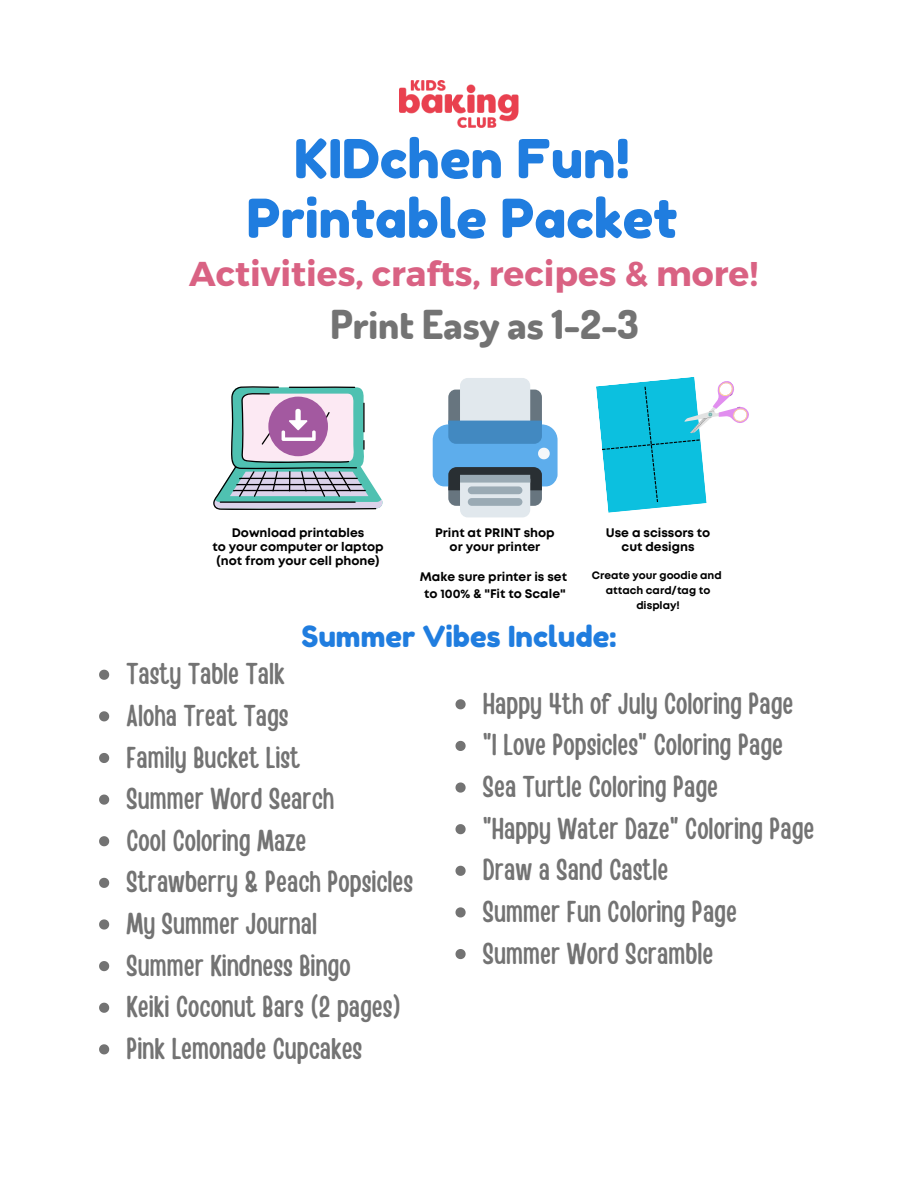
<style>
.page{position:relative;width:918px;height:1188px;background:#fff}
.page>*{position:absolute;margin:0;border:0;box-sizing:border-box;transform-origin:0 0}
.t1{font:53.55px "Fredoka One";color:#207ddf}
.t2{font:800 39.75px "Dosis";color:#737373}
.t3{font:700 34.5px "Montserrat";color:#d96283}
.t4{font:30px "Handy Casual Condensed";color:#737373}
.t5{font:29.1px "Fredoka One";color:#207ddf}
.t6{font:700 12.45px "Mont";color:#000}
.t7{font:700 10.65px "Mont";color:#000}
</style>
<div class="page">
<svg style="left:213px;top:386px;width:170px;height:124px"></svg>
<svg style="left:433px;top:378px;width:125px;height:139px"></svg>
<svg style="left:596px;top:377px;width:153px;height:136px"></svg>
<img style="left:399px;top:80px;width:119px;height:47px">
<svg style="left:99px;top:670px;width:10px;height:10px"></svg>
<svg style="left:99px;top:711px;width:10px;height:10px"></svg>
<svg style="left:99px;top:753px;width:10px;height:10px"></svg>
<svg style="left:99px;top:795px;width:10px;height:10px"></svg>
<svg style="left:99px;top:836px;width:10px;height:10px"></svg>
<svg style="left:99px;top:878px;width:10px;height:10px"></svg>
<svg style="left:99px;top:919px;width:10px;height:11px"></svg>
<svg style="left:99px;top:961px;width:10px;height:10px"></svg>
<svg style="left:99px;top:1003px;width:10px;height:10px"></svg>
<svg style="left:99px;top:1044px;width:10px;height:10px"></svg>
<svg style="left:455px;top:699px;width:11px;height:10px"></svg>
<svg style="left:455px;top:741px;width:11px;height:10px"></svg>
<svg style="left:455px;top:782px;width:11px;height:11px"></svg>
<svg style="left:455px;top:824px;width:11px;height:10px"></svg>
<svg style="left:455px;top:866px;width:11px;height:10px"></svg>
<svg style="left:455px;top:907px;width:11px;height:10px"></svg>
<svg style="left:455px;top:949px;width:11px;height:10px"></svg>
<p class="t1" style="left:294px;top:126px;width:337px">KIDchen Fun!</p>
<p class="t1" style="left:247px;top:186px;width:432px">Printable Packet</p>
<p class="t3" style="left:189px;top:251px;width:570px">Activities, crafts, recipes &amp; more!</p>
<p class="t2" style="left:330px;top:299px;width:310px">Print Easy as 1-2-3</p>
<p class="t6" style="left:232px;top:528px;width:134px">Download printables</p>
<p class="t6" style="left:212px;top:542px;width:173px">to your computer or laptop</p>
<p class="t6" style="left:217px;top:556px;width:165px">(not from your cell phone)</p>
<p class="t6" style="left:435px;top:528px;width:121px">Print at PRINT shop</p>
<p class="t6" style="left:450px;top:542px;width:92px">or your printer</p>
<p class="t6" style="left:420px;top:572px;width:149px">Make sure printer is set</p>
<p class="t6" style="left:424px;top:589px;width:143px">to 100% &amp; "Fit to Scale"</p>
<p class="t6" style="left:606px;top:528px;width:106px">Use a scissors to</p>
<p class="t6" style="left:622px;top:542px;width:74px">cut designs</p>
<p class="t7" style="left:592px;top:571px;width:132px">Create your goodie and</p>
<p class="t7" style="left:606px;top:586px;width:106px">attach card/tag to</p>
<p class="t7" style="left:636px;top:601px;width:45px">display!</p>
<p class="t5" style="left:301px;top:618px;width:316px">Summer Vibes Include:</p>
<p class="t4" style="left:127px;top:654px;width:160px">Tasty Table Talk</p>
<p class="t4" style="left:127px;top:696px;width:164px">Aloha Treat Tags</p>
<p class="t4" style="left:127px;top:738px;width:175px">Family Bucket List</p>
<p class="t4" style="left:127px;top:779px;width:209px">Summer Word Search</p>
<p class="t4" style="left:127px;top:821px;width:181px">Cool Coloring Maze</p>
<p class="t4" style="left:127px;top:862px;width:288px">Strawberry &amp; Peach Popsicles</p>
<p class="t4" style="left:127px;top:904px;width:192px">My Summer Journal</p>
<p class="t4" style="left:127px;top:946px;width:226px">Summer Kindness Bingo</p>
<p class="t4" style="left:127px;top:987px;width:276px">Keiki Coconut Bars (2 pages)</p>
<p class="t4" style="left:127px;top:1029px;width:237px">Pink Lemonade Cupcakes</p>
<p class="t4" style="left:483px;top:684px;width:312px">Happy 4th of July Coloring Page</p>
<p class="t4" style="left:483px;top:725px;width:302px">"I Love Popsicles" Coloring Page</p>
<p class="t4" style="left:483px;top:767px;width:237px">Sea Turtle Coloring Page</p>
<p class="t4" style="left:483px;top:809px;width:333px">"Happy Water Daze" Coloring Page</p>
<p class="t4" style="left:483px;top:850px;width:187px">Draw a Sand Castle</p>
<p class="t4" style="left:483px;top:892px;width:256px">Summer Fun Coloring Page</p>
<p class="t4" style="left:483px;top:934px;width:232px">Summer Word Scramble</p>
</div>
